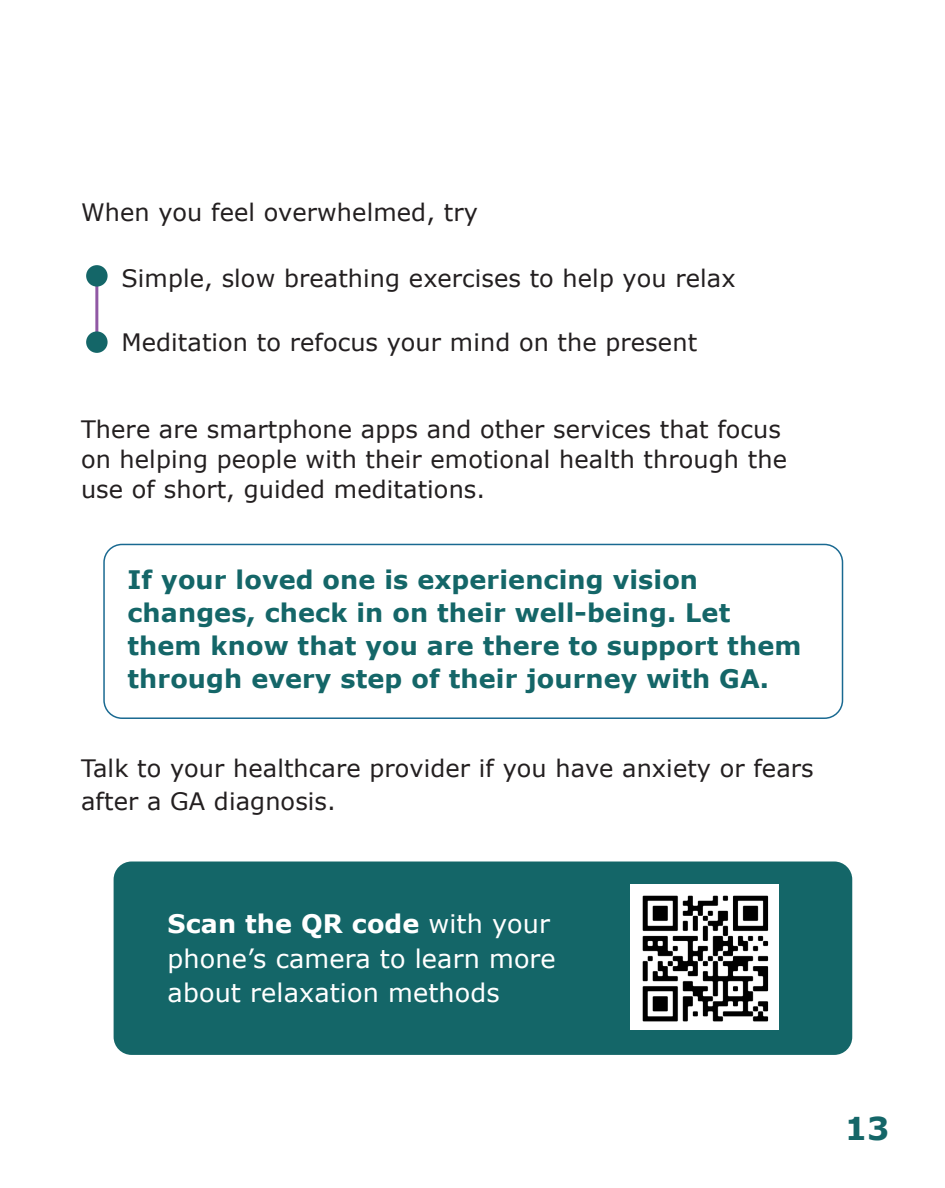
<style>
.page{position:relative;width:945px;height:1188px;background:#fff}
.page>*{position:absolute;margin:0;border:0;box-sizing:border-box;transform-origin:0 0}
.t1{font:700 31.5px "Verdana";color:#146668}
.t2{font:700 25.5px/33px "Verdana";letter-spacing:.005em;color:#146668}
.t3{font:25.5px/34.5px "Verdana";letter-spacing:.005em;color:#fff}
.Body_copy{font:24px/30px "Verdana";letter-spacing:.005em;color:#231f20}
.s1{font-weight:700}
</style>
<div class="page">
<hr style="left:95px;top:276px;width:3px;height:73px;background:#9058a4">
<div style="left:86px;top:265px;width:22px;height:22px;background:#146668;border-radius:50%"></div>
<div style="left:86px;top:331px;width:22px;height:22px;background:#146668;border-radius:50%"></div>
<div style="left:103px;top:544px;width:740px;height:175px;border:2px solid #fff;border-radius:18px"></div>
<div style="left:114px;top:862px;width:738px;height:193px;background:#146668;border-radius:18px"></div>
<img style="left:631px;top:885px;width:148px;height:145px">
<p class="Body_copy" style="left:81px;top:197px;width:398px">When you feel overwhelmed, try</p>
<p class="Body_copy" style="left:121px;top:264px;width:616px">Simple, slow breathing exercises to help you relax</p>
<p class="Body_copy" style="left:121px;top:327px;width:577px">Meditation to refocus your mind on the present</p>
<p class="Body_copy" style="left:81px;top:415px;width:707px">There are smartphone apps and other services that focus on helping people with their emotional health through the use of short, guided meditations.</p>
<p class="t2" style="left:127px;top:563px;width:675px">If your loved one is experiencing vision changes, check in on their well-being. Let them know that you are there to support them through every step of their journey with GA.</p>
<p class="Body_copy" style="left:81px;top:752px;width:734px;line-height:33px">Talk to your healthcare provider if you have anxiety or fears after a GA diagnosis.</p>
<p class="t3" style="left:168px;top:907px;width:390px"><span class="s1">Scan the QR code</span> with your phone’s camera to learn more about relaxation methods</p>
<p class="t1" style="left:845px;top:1108px;width:46px">13</p>
</div>
